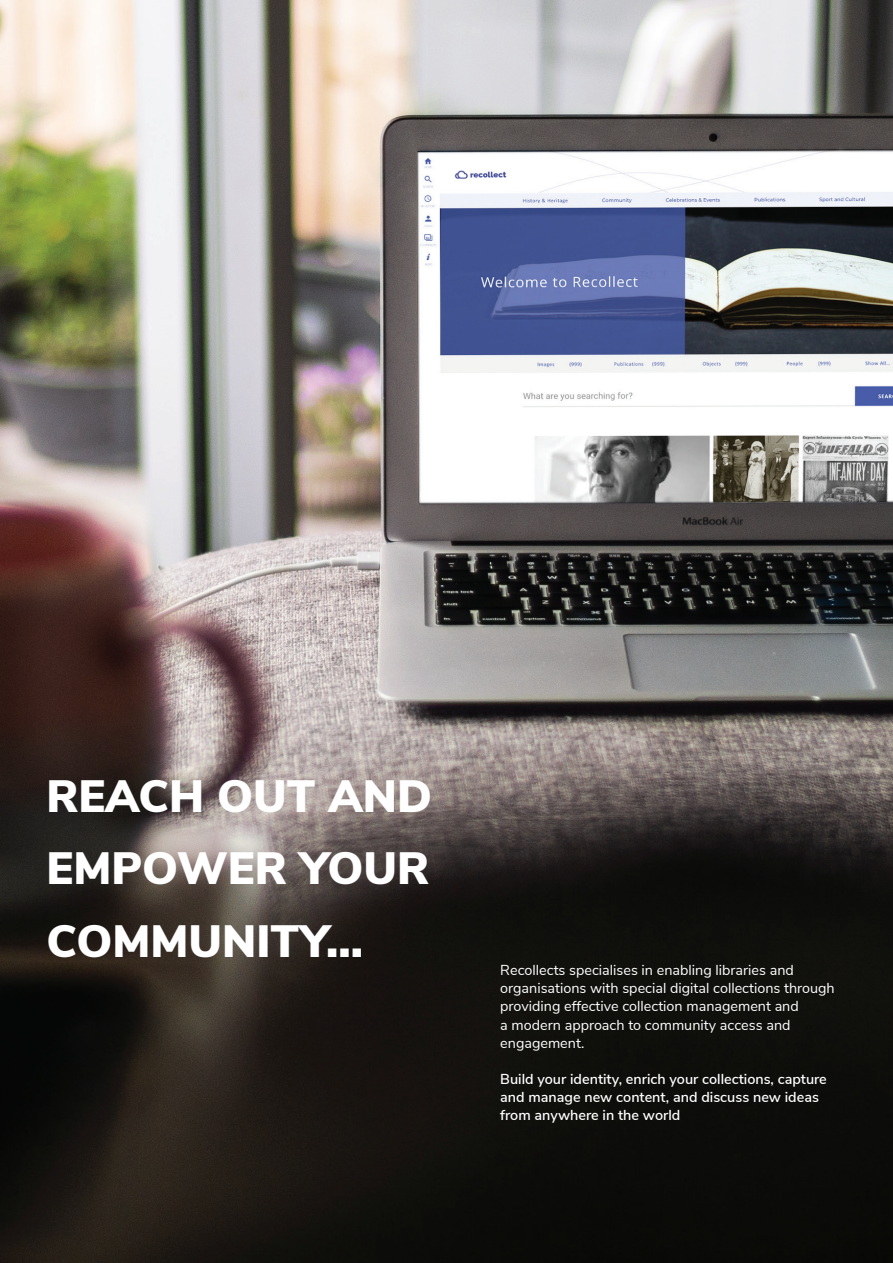
<style>
.page{position:relative;width:893px;height:1263px;background:#fff}
.page>*{position:absolute;margin:0;border:0;box-sizing:border-box;transform-origin:0 0}
.t1{font:900 45.15px/72.6px "Nunito Sans";color:#fff;text-align:justify}
.t2{font:14.4px/18.1px "Nunito Sans";color:#fff}
.t3{font:600 14.4px/18.1px "Nunito Sans";color:#fff}
</style>
<div class="page">
<img style="left:0;top:0;width:893px;height:1263px">
<svg style="left:892px;top:0;width:1px;height:289px"></svg>
<h1 class="t1" style="left:47px;top:758px;width:387px">REACH OUT AND EMPOWER YOUR COMMUNITY...</h1>
<p class="t2" style="left:500px;top:960px;width:336px">Recollects specialises in enabling libraries and organisations with special digital collections through providing effective collection management and<br>a modern approach to community access and engagement.</p>
<p class="t3" style="left:500px;top:1069px;width:328px">Build your identity, enrich your collections, capture and manage new content, and discuss new ideas from anywhere in the world</p>
</div>
